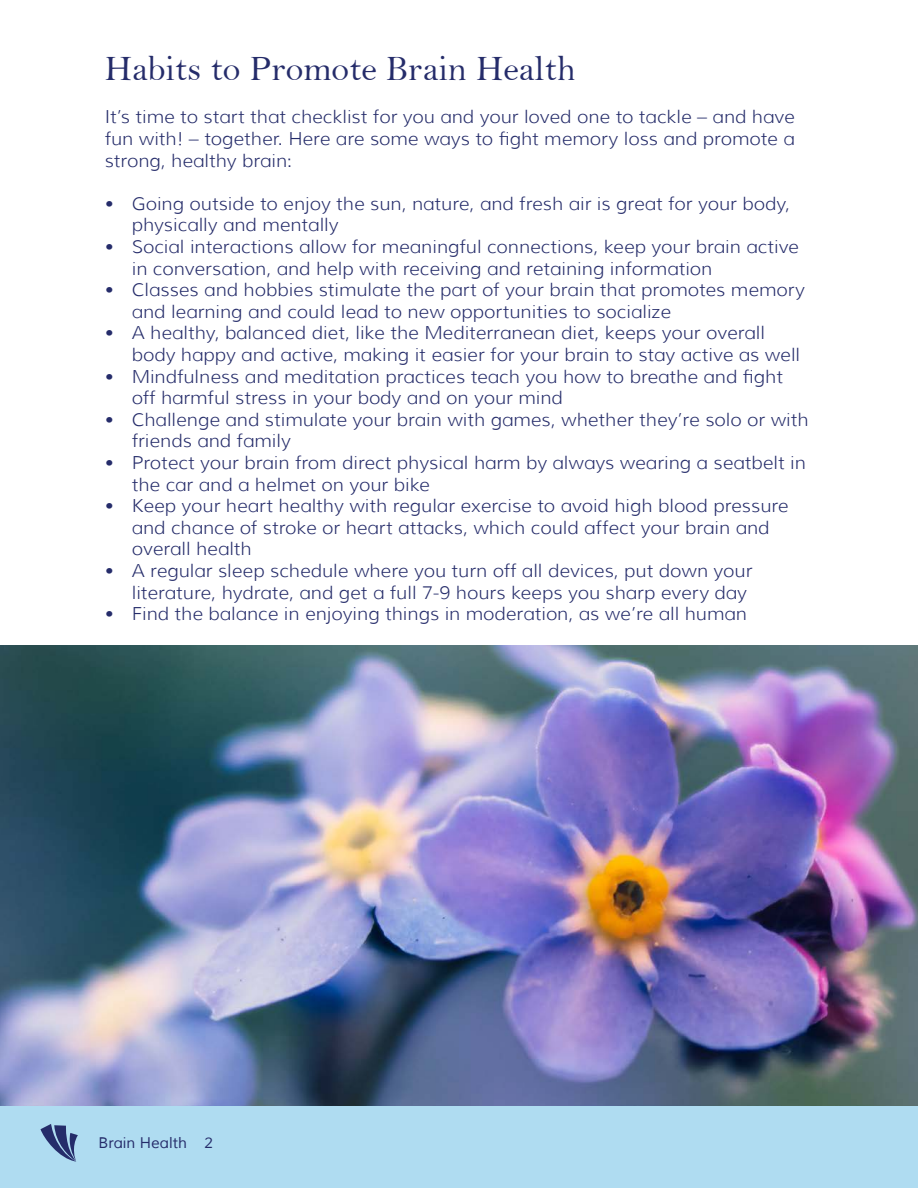
<style>
.page{position:relative;width:918px;height:1188px;background:#fff}
.page>*{position:absolute;margin:0;border:0;box-sizing:border-box;transform-origin:0 0}
.t1{font:36px "Bell";color:#252c6a}
.t2{font:300 18px/21.6px "Muli";color:#252c6a;scale:1.04 1}
.t3{font:15px "Muli";color:#252c6a}
</style>
<div class="page">
<div style="left:0;top:1105px;width:918px;height:83px;background:#afdcf1"></div>
<svg style="left:41px;top:1124px;width:37px;height:38px"></svg>
<img style="left:0;top:646px;width:918px;height:460px">
<h1 class="t1" style="left:105px;top:47px;width:473px">Habits to Promote Brain Health</h1>
<p class="t2" style="left:105px;top:106px;width:665px;text-align:justify">It’s time to start that checklist for you and your loved one to tackle – and have fun with! – together. Here are some ways to fight memory loss and promote a strong, healthy brain:</p>
<p class="t2" style="left:132px;top:193px;width:635px;text-indent:-27px">• Going outside to enjoy the sun, nature, and fresh air is great for your body, physically and mentally</p>
<p class="t2" style="left:132px;top:236px;width:643px;text-indent:-27px">• Social interactions allow for meaningful connections, keep your brain active in conversation, and help with receiving and retaining information</p>
<p class="t2" style="left:132px;top:279px;width:649px;text-indent:-27px">• Classes and hobbies stimulate the part of your brain that promotes memory and learning and could lead to new opportunities to socialize</p>
<p class="t2" style="left:132px;top:322px;width:644px;text-indent:-27px">• A healthy, balanced diet, like the Mediterranean diet, keeps your overall body happy and active, making it easier for your brain to stay active as well</p>
<p class="t2" style="left:132px;top:366px;width:628px;text-indent:-27px">• Mindfulness and meditation practices teach you how to breathe and fight off harmful stress in your body and on your mind</p>
<p class="t2" style="left:132px;top:409px;width:652px;text-indent:-27px">• Challenge and stimulate your brain with games, whether they’re solo or with friends and family</p>
<p class="t2" style="left:132px;top:452px;width:650px;text-indent:-27px">• Protect your brain from direct physical harm by always wearing a seatbelt in the car and a helmet on your bike</p>
<p class="t2" style="left:132px;top:495px;width:633px;text-indent:-27px">• Keep your heart healthy with regular exercise to avoid high blood pressure and chance of stroke or heart attacks, which could affect your brain and overall health</p>
<p class="t2" style="left:105px;top:560px;width:624px;text-align:right">• A regular sleep schedule where you turn off all devices, put down your literature, hydrate, and get a full 7-9 hours keeps you sharp every day</p>
<p class="t2" style="left:105px;top:603px;width:619px">• Find the balance in enjoying things in moderation, as we’re all human</p>
<p class="t3" style="left:99px;top:1134px;width:116px">Brain Health 2</p>
</div>
